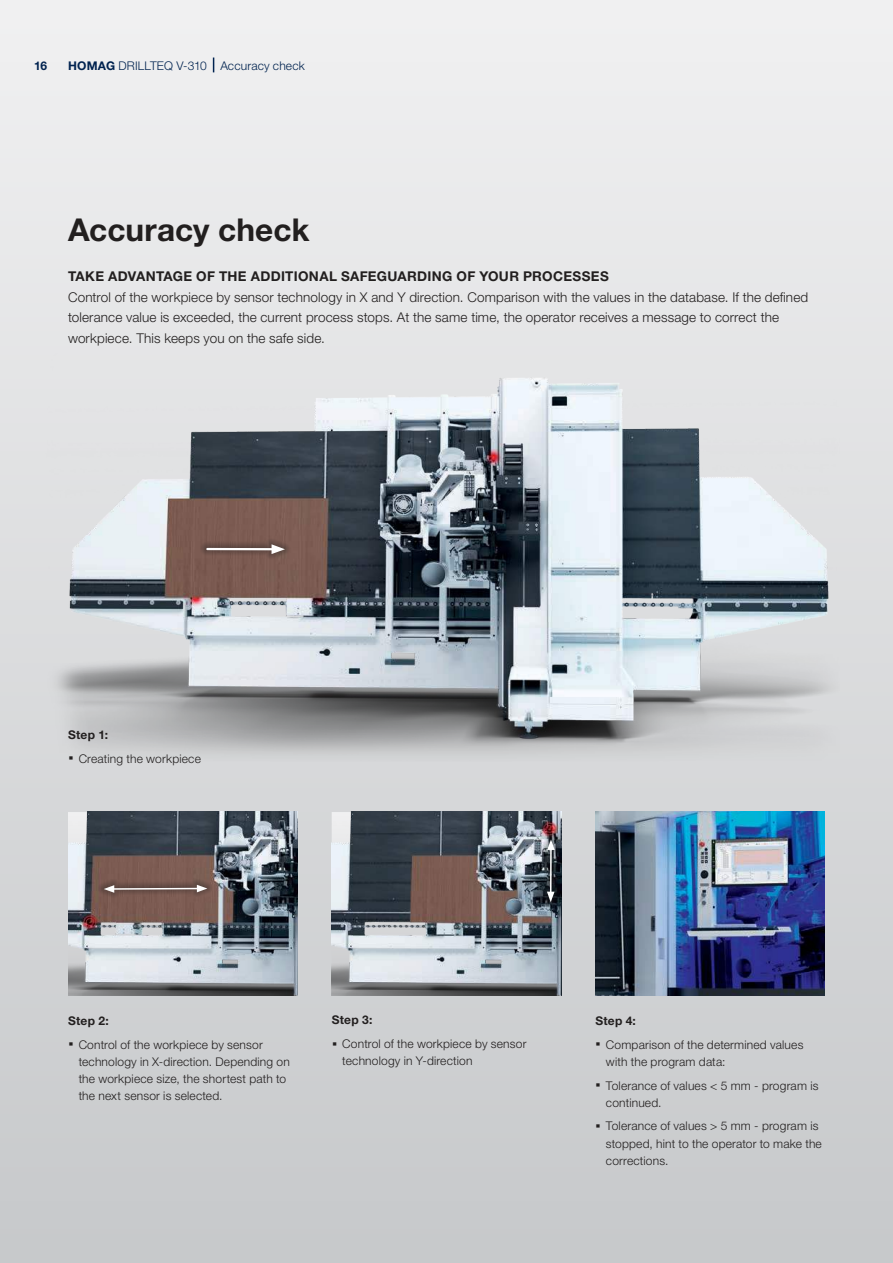
<style>
.page{position:relative;width:893px;height:1263px;background:#fff}
.page>*{position:absolute;margin:0;border:0;box-sizing:border-box;transform-origin:0 0}
.t1{font:700 31.5px "Helvetica Neue LTW1 G";color:#221f1f}
.t2{font:300 13.5px/20.4px "Helvetica Neue LTW1 G";letter-spacing:.01em;color:#221f1f}
.t3{font:700 13.5px "Helvetica Neue LTW1 G";letter-spacing:.025em;color:#221f1f}
.t4{font:300 12px/23.7px "Helvetica Neue LTW1 G";letter-spacing:.015em;color:#221f1f}
.t5{font:300 12px "Helvetica Neue LTW1 G";letter-spacing:.015em;color:#00224f}
.t6{font:700 12px "Helvetica Neue LTW1 G";color:#00224f}
.s1{font-weight:700}
.s2{font-weight:700;font-size:21px}
</style>
<div class="page">
<img style="left:0;top:0;width:893px;height:1263px">
<img style="left:11px;top:353px;width:863px;height:479px">
<img style="left:68px;top:812px;width:230px;height:183px">
<img style="left:595px;top:812px;width:230px;height:183px">
<svg style="left:200px;top:538px;width:91px;height:24px;background:#80655e"></svg>
<svg style="left:98px;top:877px;width:116px;height:23px;background:#7d625a"></svg>
<img style="left:332px;top:812px;width:229px;height:183px">
<svg style="left:213px;top:58px;width:1px;height:14px"></svg>
<div style="left:541px;top:833px;width:20px;height:75px;background:#221f1f;opacity:.75"></div>
<hr style="left:550px;top:848px;width:2px;height:46px;background:#fff">
<svg style="left:547px;top:892px;width:8px;height:10px"></svg>
<svg style="left:547px;top:839px;width:8px;height:11px"></svg>
<p class="t6" style="left:34px;top:59px;width:15px">16</p>
<p class="t5" style="left:68px;top:59px;width:238px"><span class="s1">HOMAG</span> DRILLTEQ V-310 Accuracy check</p>
<h1 class="t1" style="left:68px;top:212px;width:243px">Accuracy check</h1>
<p class="t3" style="left:68px;top:269px;width:542px">TAKE ADVANTAGE OF THE ADDITIONAL SAFEGUARDING OF YOUR PROCESSES</p>
<p class="t2" style="left:68px;top:287px;width:742px">Control of the workpiece by sensor technology in X and Y direction. Comparison with the values in the database. If the defined tolerance value is exceeded, the current process stops. At the same time, the operator receives a message to correct the workpiece. This keeps you on the safe side.</p>
<p class="t4" style="left:68px;top:723px;width:134px"><span class="s1">Step 1:<br></span><span class="s2">·</span> Creating the workpiece</p>
<p class="t4" style="left:68px;top:1009px;width:196px"><span class="s1">Step 2:<br></span><span class="s2">·</span> Control of the workpiece by sensor</p>
<p class="t4" style="left:79px;top:1053px;width:213px;line-height:17.2px">technology in X-direction. Depending on the workpiece size, the shortest path to the next sensor is selected.</p>
<p class="t4" style="left:332px;top:1008px;width:196px"><span class="s1">Step 3:<br></span><span class="s2">·</span> Control of the workpiece by sensor</p>
<p class="t4" style="left:342px;top:1049px;width:132px">technology in Y-direction</p>
<p class="t4" style="left:595px;top:1009px;width:210px"><span class="s1">Step 4:<br></span><span class="s2">·</span> Comparison of the determined values</p>
<p class="t4" style="left:595px;top:1050px;width:225px;text-indent:11px">with the program data:<br><span class="s2">·</span> Tolerance of values &lt; 5 mm - program is</p>
<p class="t4" style="left:595px;top:1091px;width:225px;text-indent:11px">continued.<br><span class="s2">·</span> Tolerance of values &gt; 5 mm - program is</p>
<p class="t4" style="left:606px;top:1135px;width:217px;line-height:17.2px">stopped, hint to the operator to make the corrections.</p>
</div>
